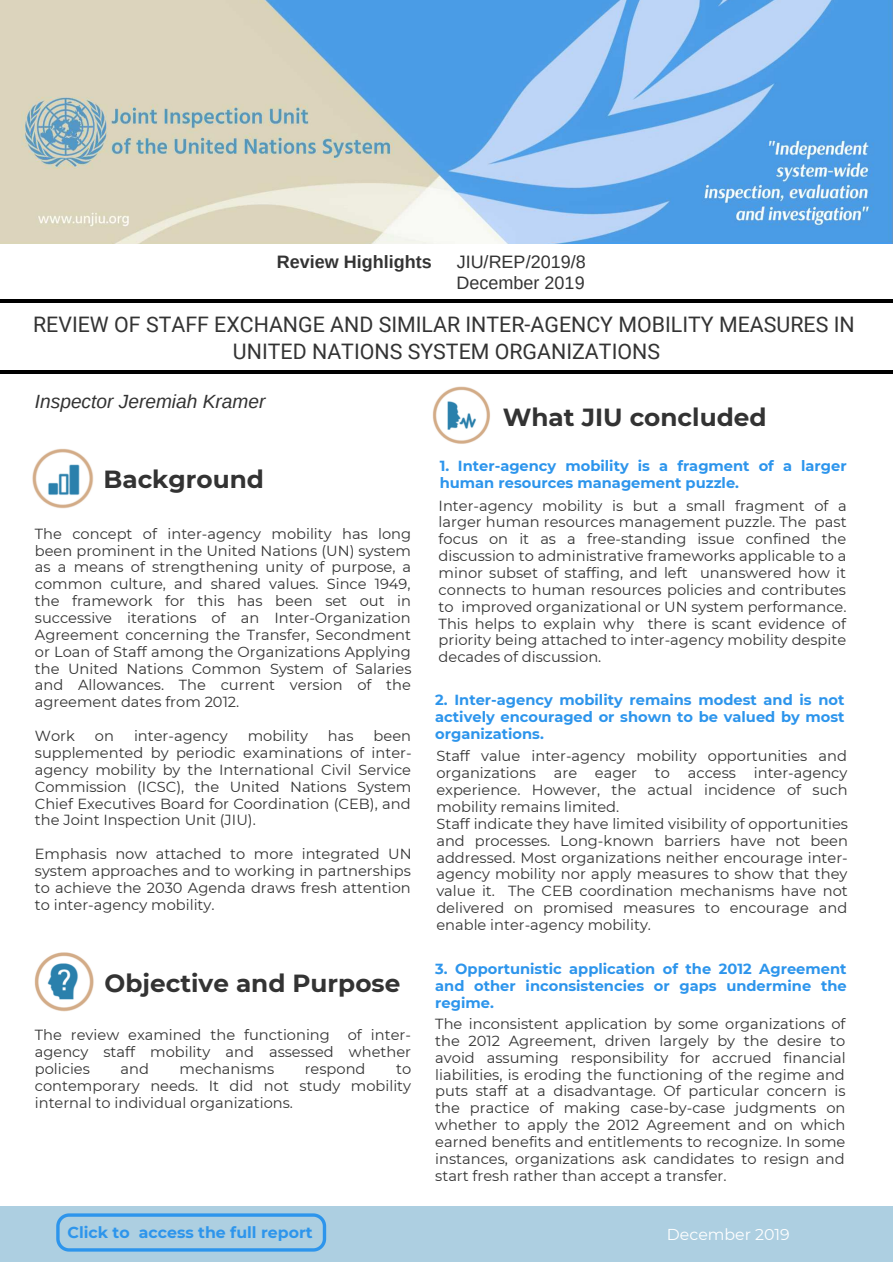
<style>
.page{position:relative;width:893px;height:1262px;background:#fff}
.page>*{position:absolute;margin:0;border:0;box-sizing:border-box;transform-origin:0 0}
.t1{font:700 24.75px "Montserrat";color:#333}
.t2{font:21.3px/27px "Roboto";color:#333;text-align:center}
.t3{font:italic 19.05px "Arimo";color:#333}
.t4{font:18px/21.3px "Arimo";color:#333}
.t5{font:700 18px "Arimo";color:#333}
.t6{font:700 15.75px "Montserrat";color:#2d95ec}
.t7{font:15.75px "Montserrat";color:#fff}
.t8{font:14.55px/16.8px "Montserrat";color:#333;text-align:justify}
.t9{font:700 14.55px/16.8px "Montserrat";color:#2d95ec;text-align:justify}
</style>
<div class="page">
<hr style="left:0;top:299px;width:892px;height:3px;background:#000">
<hr style="left:0;top:370px;width:892px;height:3px;background:#000">
<img style="left:32px;top:448px;width:62px;height:61px">
<img style="left:34px;top:952px;width:60px;height:60px">
<img style="left:432px;top:386px;width:58px;height:58px">
<div style="left:0;top:1206px;width:892px;height:55px;background:#adcfe1"></div>
<img style="left:0;top:0;width:892px;height:244px">
<svg style="left:56px;top:1213px;width:270px;height:38px"></svg>
<p class="t5" style="left:277px;top:249px;width:156px">Review Highlights</p>
<p class="t4" style="left:456px;top:251px;width:130px">JIU/REP/2019/8<br>December 2019</p>
<h2 class="t2" style="left:33px;top:310px;width:823px">REVIEW OF STAFF EXCHANGE AND SIMILAR INTER-AGENCY MOBILITY MEASURES IN<br>UNITED NATIONS SYSTEM ORGANIZATIONS</h2>
<h3 class="t3" style="left:35px;top:389px;width:232px">Inspector Jeremiah Kramer</h3>
<h1 class="t1" style="left:502px;top:399px;width:265px">What JIU concluded</h1>
<h1 class="t1" style="left:103px;top:461px;width:162px">Background</h1>
<p class="t8" style="left:35px;top:524px;width:378px">The concept of inter-agency mobility has long been prominent in the United Nations (UN) system as a means of strengthening unity of purpose, a common culture, and shared values. Since 1949, the framework for this has been set out in successive iterations of an Inter-Organization Agreement concerning the Transfer, Secondment or Loan of Staff among the Organizations Applying the United Nations Common System of Salaries and Allowances. The current version of the agreement dates from 2012.</p>
<p class="t8" style="left:35px;top:727px;width:42px">Work</p>
<p class="t8" style="left:95px;top:727px;width:21px">on</p>
<p class="t8" style="left:134px;top:727px;width:95px">inter-agency</p>
<p class="t8" style="left:248px;top:727px;width:62px">mobility</p>
<p class="t8" style="left:328px;top:727px;width:27px">has</p>
<p class="t8" style="left:35px;top:727px;width:378px;text-indent:339px">been supplemented by periodic examinations of inter&shy;agency mobility by the International Civil Service Commission (ICSC), the United Nations System Chief Executives Board for Coordination (CEB), and the Joint Inspection Unit (JIU).</p>
<p class="t8" style="left:35px;top:845px;width:378px">Emphasis now attached to more integrated UN system approaches and to working in partnerships to achieve the 2030 Agenda draws fresh attention to inter-agency mobility.</p>
<h1 class="t1" style="left:105px;top:965px;width:297px">Objective and Purpose</h1>
<p class="t8" style="left:35px;top:1026px;width:377px">The review examined the functioning of inter&shy;agency staff mobility and assessed whether policies</p>
<p class="t8" style="left:120px;top:1059px;width:30px">and</p>
<p class="t8" style="left:179px;top:1059px;width:96px">mechanisms</p>
<p class="t8" style="left:305px;top:1059px;width:62px">respond</p>
<p class="t8" style="left:35px;top:1059px;width:378px;text-indent:361px">to contemporary needs. It did not study mobility internal to individual organizations.</p>
<p class="t9" style="left:440px;top:457px;width:408px">1. Inter-agency mobility is a fragment of a larger human resources management puzzle.</p>
<p class="t8" style="left:438px;top:496px;width:409px">Inter-agency mobility is but a small fragment of a larger human resources management puzzle. The past focus on it as a free-standing issue confined the discussion to administrative frameworks applicable to a minor subset of staffing, and left unanswered how it connects to human resources policies and contributes to improved organizational or UN system performance.<br>This helps to explain why there is scant evidence of priority being attached to inter-agency mobility despite decades of discussion.</p>
<p class="t9" style="left:435px;top:690px;width:411px">2. Inter-agency mobility remains modest and is not actively encouraged or shown to be valued by most organizations.</p>
<p class="t8" style="left:436px;top:747px;width:413px;text-align:left">Staff value inter-agency mobility opportunities and organizations are eager to access inter-agency experience. However, the actual incidence of such mobility remains limited.<br>Staff indicate they have limited visibility of opportunities and processes. Long-known barriers have not been addressed. Most organizations neither encourage inter&shy;agency mobility nor apply measures to show that they value it. The CEB coordination mechanisms have not delivered on promised measures to encourage and enable inter-agency mobility.</p>
<p class="t9" style="left:435px;top:959px;width:413px">3. Opportunistic application of the 2012 Agreement and other inconsistencies or gaps undermine the regime.</p>
<p class="t8" style="left:435px;top:1014px;width:412px">The inconsistent application by some organizations of the 2012 Agreement, driven largely by the desire to avoid assuming responsibility for accrued financial liabilities, is eroding the functioning of the regime and puts staff at a disadvantage. Of particular concern is the practice of making case-by-case judgments on whether to apply the 2012 Agreement and on which earned benefits and entitlements to recognize. In some instances, organizations ask candidates to resign and start fresh rather than accept a transfer.</p>
<p class="t6" style="left:67px;top:1221px;width:247px">Click to access the full report</p>
<p class="t7" style="left:667px;top:1223px;width:124px">December 2019</p>
</div>
